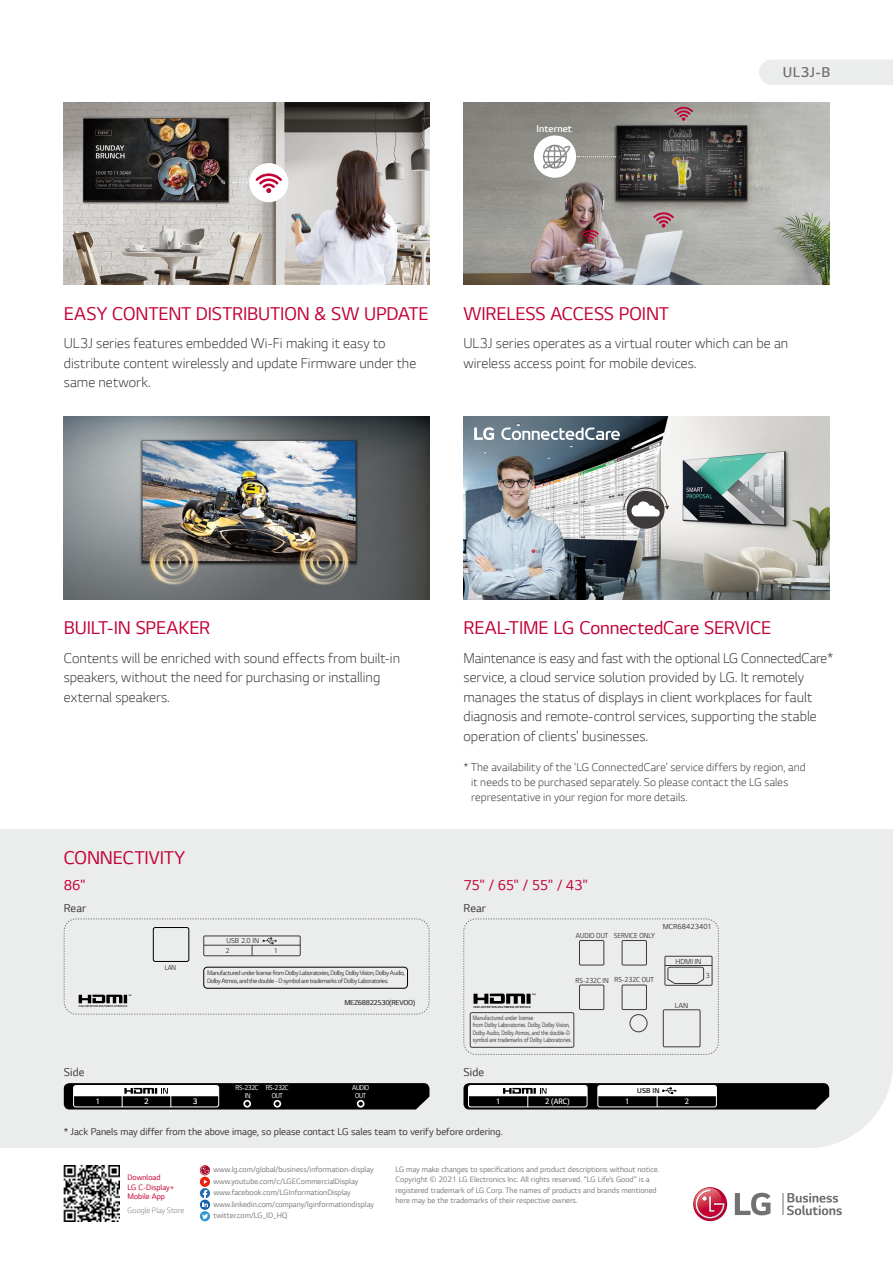
<style>
.page{position:relative;width:893px;height:1263px;background:#fff}
.page>*{position:absolute;margin:0;border:0;box-sizing:border-box;transform-origin:0 0}
.t1{font:19.5px "LG Smart";letter-spacing:-.005em;color:#c30037}
.t2{font:300 15px/19.5px "LG Smart";color:#3e3a39}
.t3{font:15px "LG Smart";letter-spacing:-.03em;color:#c30037}
.t4{font:300 15px "LG Smart";color:#727171}
.t5{font:300 12px/15px "LG Smart";letter-spacing:.01em;color:#3e3a39}
.t6{font:12px "LG Smart";letter-spacing:.01em;color:#3e3a39}
.t7{font:10.5px "LG Smart";color:#3e3a39}
.t8{font:300 10.5px "LG Smart";color:#fff}
.t9{font:8.25px/11.6px "LG Smart";color:#7d7d7d}
.t10{font:8.25px/9.8px "LG Smart";color:#c30037}
.t11{font:300 8.25px "LG Smart";color:#7d7d7d}
.t12{font:300 8.25px "LG Smart";color:#fff;scale:.9 1}
.t13{font:300 8.25px "LG Smart";color:#fff}
.t14{font:7.65px "LG Smart";color:#3e3a39;scale:.9 1}
.t15{font:7.65px "LG Smart";color:#3e3a39}
.t16{font:7.5px/7.5px "LG Smart";letter-spacing:-.05em;color:#fff;text-align:center;scale:.9 1}
.t17{font:300 7.5px "LG Smart";letter-spacing:-.04em;color:#3e3a39}
.t18{font:7.5px/9.8px "LG Smart";color:#3e3a39}
.t19{font:300 7.35px "LG Smart";color:#000}
.t20{font:6.75px/7.5px "LG Smart";color:#3e3a39;scale:.81 1}
.t21{font:6.75px/7.5px "LG Smart";letter-spacing:-.06em;color:#3e3a39}
</style>
<div class="page">
<div style="left:0;top:829px;width:893px;height:328px;background:#ebecec"></div>
<svg style="left:0;top:1072px;width:893px;height:150px;fill:#fff"></svg>
<div style="left:759px;top:60px;width:134px;height:25px;background:#ebecec"></div>
<svg style="left:782px;top:1193px;width:60px;height:22px"></svg>
<svg style="left:735px;top:1193px;width:35px;height:22px"></svg>
<svg style="left:693px;top:1187px;width:34px;height:34px"></svg>
<svg style="left:694px;top:1188px;width:31px;height:31px"></svg>
<div style="left:200px;top:1177px;width:10px;height:10px;background:#e72410;border-radius:50%"></div>
<div style="left:200px;top:1211px;width:10px;height:10px;background:#3596d4;border-radius:50%"></div>
<svg style="left:202px;top:1214px;width:6px;height:5px"></svg>
<svg style="left:200px;top:1165px;width:10px;height:10px"></svg>
<svg style="left:201px;top:1166px;width:8px;height:8px"></svg>
<svg style="left:200px;top:1199px;width:10px;height:11px"></svg>
<svg style="left:200px;top:1180px;width:10px;height:27px"></svg>
<img style="left:64px;top:1165px;width:56px;height:56px">
<svg style="left:463px;top:918px;width:256px;height:137px"></svg>
<svg style="left:463px;top:1083px;width:366px;height:26px;background:#4e4e4e"></svg>
<svg style="left:64px;top:918px;width:366px;height:97px"></svg>
<svg style="left:64px;top:1083px;width:365px;height:26px;background:#323232"></svg>
<img style="left:64px;top:102px;width:365px;height:183px">
<div style="left:249px;top:163px;width:39px;height:39px;background:#fff;border-radius:50%"></div>
<svg style="left:255px;top:173px;width:27px;height:20px"></svg>
<svg style="left:233px;top:182px;width:14px;height:1px"></svg>
<img style="left:463px;top:417px;width:366px;height:183px">
<div style="left:627px;top:491px;width:38px;height:38px;background:#3e3a39;border-radius:50%"></div>
<svg style="left:623px;top:488px;width:46px;height:29px"></svg>
<svg style="left:474px;top:427px;width:20px;height:13px"></svg>
<svg style="left:501px;top:428px;width:119px;height:12px"></svg>
<img style="left:64px;top:417px;width:365px;height:183px">
<img style="left:463px;top:102px;width:366px;height:183px">
<svg style="left:653px;top:212px;width:21px;height:16px"></svg>
<svg style="left:582px;top:230px;width:17px;height:12px"></svg>
<svg style="left:674px;top:107px;width:19px;height:14px"></svg>
<svg style="left:577px;top:156px;width:39px;height:1px"></svg>
<div style="left:534px;top:135px;width:42px;height:43px;background:#fff;border-radius:50%"></div>
<svg style="left:543px;top:145px;width:27px;height:24px"></svg>
<p class="t8" style="left:537px;top:121px;width:37px">Internet</p>
<p class="t4" style="left:783px;top:62px;width:49px">UL3J-B</p>
<h1 class="t1" style="left:64px;top:300px;width:367px">EASY CONTENT DISTRIBUTION &amp; SW UPDATE</h1>
<p class="t2" style="left:64px;top:333px;width:354px">UL3J series features embedded Wi-Fi making it easy to distribute content wirelessly and update Firmware under the same network.</p>
<h1 class="t1" style="left:463px;top:300px;width:207px">WIRELESS ACCESS POINT</h1>
<p class="t2" style="left:463px;top:333px;width:326px">UL3J series operates as a virtual router which can be an wireless access point for mobile devices.</p>
<h1 class="t1" style="left:64px;top:615px;width:148px">BUILT-IN SPEAKER</h1>
<h1 class="t1" style="left:463px;top:615px;width:309px">REAL-TIME LG ConnectedCare SERVICE</h1>
<p class="t2" style="left:64px;top:647px;width:338px">Contents will be enriched with sound effects from built-in speakers, without the need for purchasing or installing external speakers.</p>
<p class="t2" style="left:463px;top:647px;width:371px">Maintenance is easy and fast with the optional LG ConnectedCare* service, a cloud service solution provided by LG. It remotely manages the status of displays in client workplaces for fault diagnosis and remote-control services, supporting the stable operation of clients' businesses.</p>
<h1 class="t1" style="left:64px;top:844px;width:123px">CONNECTIVITY</h1>
<p class="t5" style="left:471px;top:759px;width:336px;text-indent:-8px">* The availability of the 'LG ConnectedCare' service differs by region, and it needs to be purchased separately. So please contact the LG sales representative in your region for more details.</p>
<p class="t3" style="left:64px;top:875px;width:24px">86"</p>
<p class="t3" style="left:463px;top:875px;width:126px">75" / 65" / 55" / 43"</p>
<p class="t6" style="left:64px;top:900px;width:24px">Rear</p>
<p class="t6" style="left:463px;top:900px;width:24px">Rear</p>
<p class="t14" style="left:165px;top:962px;width:14px">LAN</p>
<p class="t18" style="left:226px;top:935px;width:35px">USB 2.0 IN<br>2</p>
<p class="t18" style="left:274px;top:945px;width:6px">1</p>
<p class="t21" style="left:207px;top:969px;width:199px">Manufactured under license from Dolby Laboratories, Dolby, Dolby Vision, Dolby Audio,<br>Dolby Atmos, and the double - D symbol are trademarks of Dolby Laboratories.</p>
<p class="t17" style="left:344px;top:998px;width:72px">MEZ68822530(REVOO)</p>
<p class="t14" style="left:576px;top:931px;width:89px">AUDIO OUT SERVICE ONLY</p>
<p class="t14" style="left:575px;top:975px;width:89px">RS-232C IN RS-232C OUT</p>
<p class="t20" style="left:473px;top:1014px;width:124px">Manufactured under license<br>from Dolby Laboratories. Dolby, Dolby Vision, Dolby Audio, Dolby Atmos, and the double-D symbol are trademarks of Dolby Laboratories.</p>
<p class="t15" style="left:663px;top:921px;width:51px">MCR68423401</p>
<p class="t15" style="left:675px;top:956px;width:27px">HDMI IN</p>
<p class="t15" style="left:675px;top:1000px;width:15px">LAN</p>
<p class="t14" style="left:706px;top:970px;width:6px">3</p>
<p class="t6" style="left:64px;top:1064px;width:22px">Side</p>
<p class="t6" style="left:463px;top:1064px;width:22px">Side</p>
<p class="t12" style="left:96px;top:1095px;width:6px">1</p>
<p class="t16" style="left:236px;top:1083px;width:27px">RS-232C<br>IN</p>
<p class="t16" style="left:266px;top:1083px;width:27px">RS-232C<br>OUT</p>
<p class="t16" style="left:352px;top:1083px;width:20px">AUDIO<br>OUT</p>
<p class="t19" style="left:637px;top:1086px;width:24px">USB IN</p>
<p class="t12" style="left:545px;top:1095px;width:29px">2 (ARC)</p>
<p class="t12" style="left:685px;top:1095px;width:6px">2</p>
<p class="t13" style="left:144px;top:1095px;width:6px">2</p>
<p class="t13" style="left:193px;top:1095px;width:6px">3</p>
<p class="t12" style="left:496px;top:1095px;width:6px">1</p>
<p class="t12" style="left:625px;top:1095px;width:6px">1</p>
<p class="t7" style="left:64px;top:1125px;width:440px">* Jack Panels may differ from the above image, so please contact LG sales team to verify before ordering.</p>
<p class="t10" style="left:128px;top:1172px;width:48px">Download<br>LG C-Display+<br>Mobile App</p>
<p class="t11" style="left:128px;top:1205px;width:58px">Google Play Store</p>
<p class="t9" style="left:213px;top:1163px;width:162px">www.lg.com/global/business/information-display www.youtube.com/c/LGECommercialDisplay www.facebook.com/LGInformationDisplay www.linkedin.com/company/lginformationdisplay twitter.com/LG_ID_HQ</p>
<p class="t9" style="left:395px;top:1163px;width:265px;line-height:10.5px">LG may make changes to specifications and product descriptions without notice.<br>Copyright © 2021 LG Electronics Inc. All rights reserved. “LG Life’s Good” is a registered trademark of LG Corp. The names of products and brands mentioned here may be the trademarks of their respective owners.</p>
</div>
